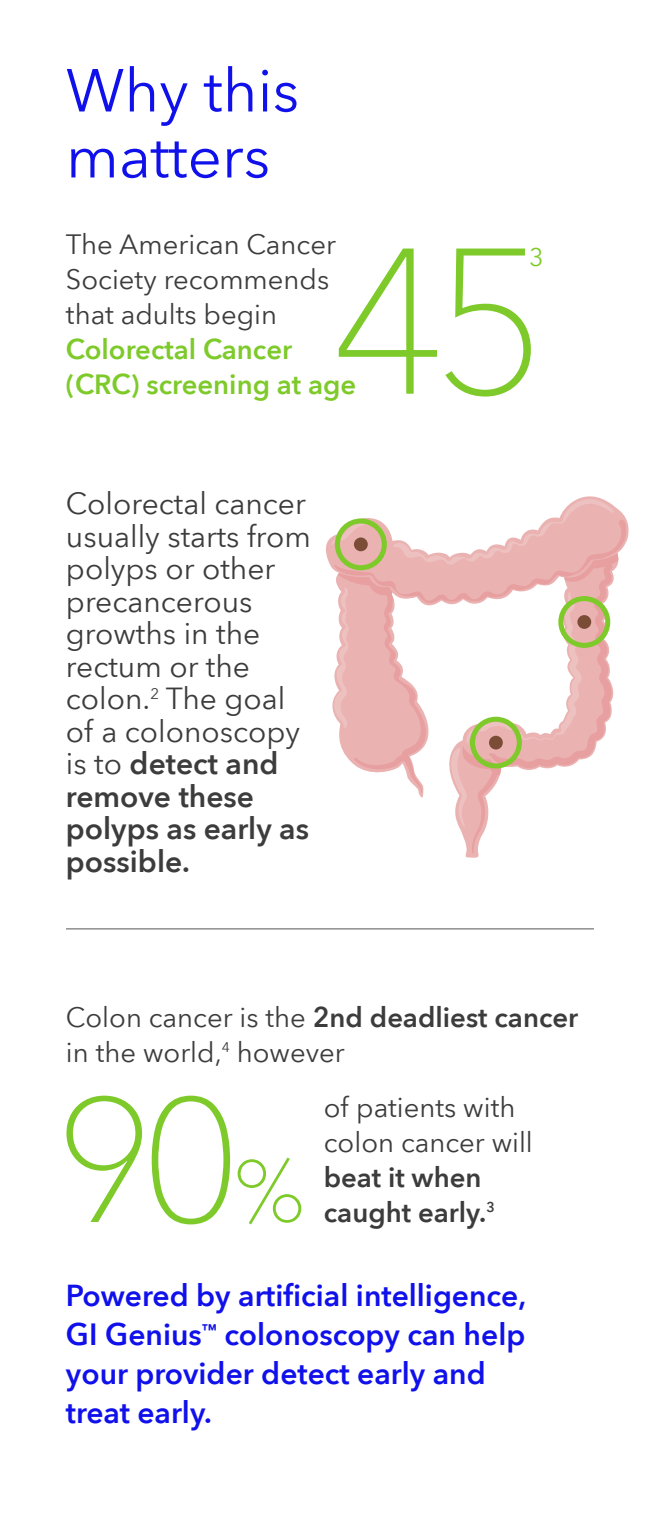
<style>
.page{position:relative;width:660px;height:1530px;background:#fff}
.page>*{position:absolute;margin:0;border:0;box-sizing:border-box;transform-origin:0 0}
.t1{font:100 205px "Avenir Next World";color:#7eca2a}
.t2{font:100 175px "Avenir Next World";color:#7eca2a}
.t3{font:60px/66px "Avenir Next World";color:#1010eb}
.t4{font:30px/32.5px "Avenir Next World";color:#3c3c3c}
.t5{font:600 30px/39px "Avenir Next World";color:#1010eb}
.t6{font:27.5px/35px "Avenir Next World";color:#3c3c3c}
.t7{font:600 27.5px/35px "Avenir Next World";color:#7eca2a}
.t8{font:600 27.5px/35px "Avenir Next World";color:#3c3c3c}
.t9{font:25px "Avenir Next World";color:#7eca2a}
.s1{font-weight:600}
.s2{font-size:87.5px}
</style>
<div class="page">
<hr style="left:66px;top:928px;width:528px;height:1px;background:#777">
<svg style="left:326px;top:496px;width:303px;height:362px"></svg>
<div style="left:354px;top:537px;width:14px;height:14px;background:#7b4d36;border-radius:50%"></div>
<div style="left:577px;top:615px;width:14px;height:14px;background:#7b4d36;border-radius:50%"></div>
<div style="left:489px;top:736px;width:14px;height:14px;background:#7b4d36;border-radius:50%"></div>
<div style="left:470px;top:717px;width:52px;height:52px;border:5px solid #7eca2a;border-radius:50%"></div>
<div style="left:558px;top:596px;width:52px;height:52px;border:5px solid #7eca2a;border-radius:50%"></div>
<div style="left:335px;top:518px;width:52px;height:52px;border:5px solid #7eca2a;border-radius:50%"></div>
<h3 class="t3" style="left:66px;top:58px;width:235px">Why this matters</h3>
<p class="t6" style="left:66px;top:227px;width:271px">The American Cancer<br>Society recommends that adults begin</p>
<p class="t7" style="left:66px;top:332px;width:292px">Colorectal Cancer (CRC) screening at age</p>
<h1 class="t1" style="left:330px;top:158px;width:219px">45</h1>
<p class="t9" style="left:529px;top:237px;width:16px">3</p>
<p class="t4" style="left:66px;top:488px;width:247px">Colorectal cancer usually starts from polyps or other precancerous growths in the rectum or the colon.<sup>2</sup> The goal of a colonoscopy is to <span class="s1">detect and remove these polyps as early as possible.</span></p>
<p class="t6" style="left:66px;top:1000px;width:514px">Colon cancer is the <span class="s1">2nd deadliest cancer </span>in the world,<sup>4</sup> however</p>
<p class="t6" style="left:324px;top:1090px;width:211px">of patients with colon cancer will</p>
<p class="t8" style="left:324px;top:1160px;width:172px">beat it when caught early.<sup>3</sup></p>
<h2 class="t2" style="left:55px;top:1020px;width:252px">90<span class="s2">%</span></h2>
<p class="t5" style="left:66px;top:1277px;width:462px">Powered by artificial intelligence,<br>GI Genius<sup>™</sup> colonoscopy can help your provider detect early and treat early.</p>
</div>
